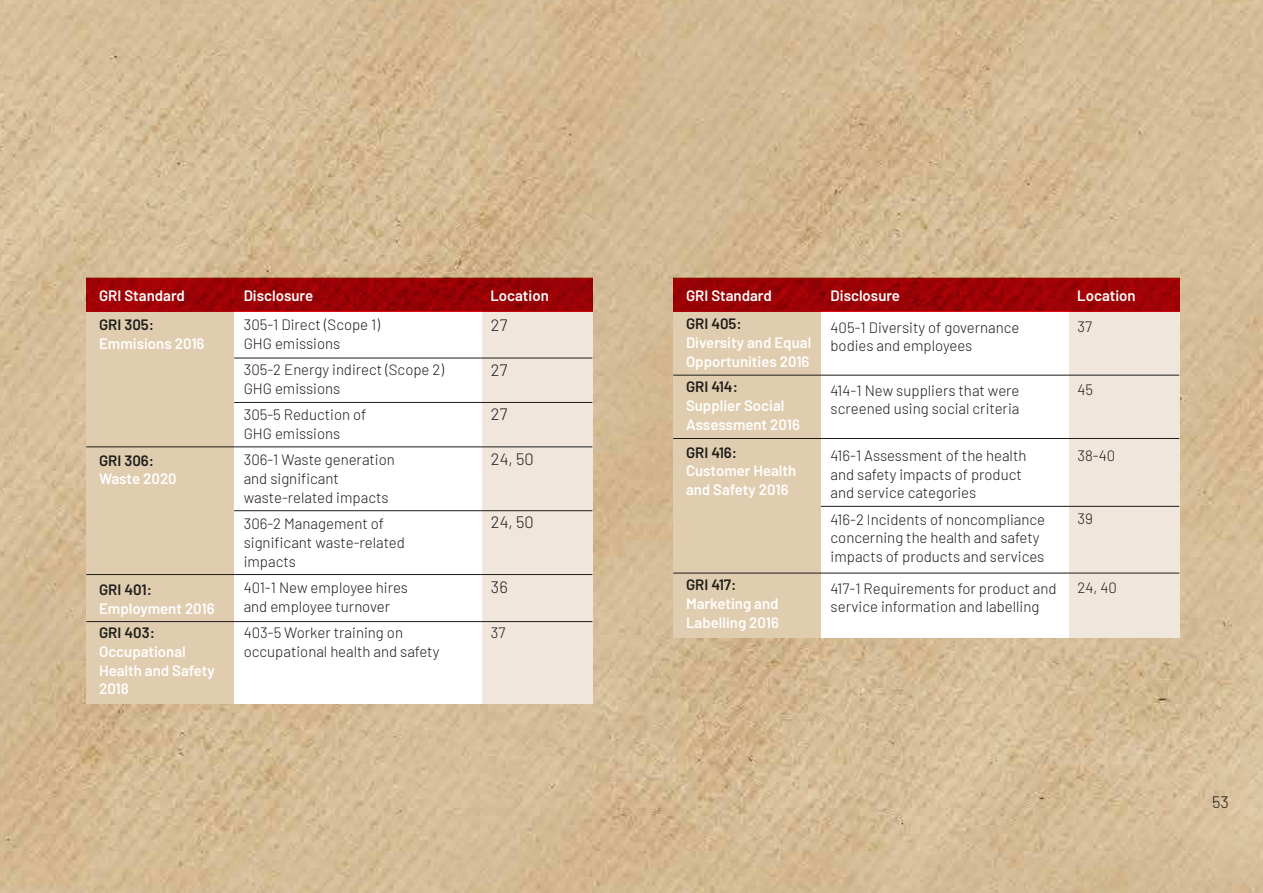
<style>
.page{position:relative;width:1263px;height:893px;background:#fff}
.page>*{position:absolute;margin:0;border:0;box-sizing:border-box;transform-origin:0 0}
.t1{font:300 16.5px "Barlow";color:#1d1d1b}
.t2{font:300 15px/18.8px "Barlow";color:#1d1d1b}
.t3{font:600 15px/18.8px "Barlow";color:#fff}
.t4{font:600 15px "Barlow";color:#1d1d1b}
</style>
<div class="page">
<img style="left:0;top:0;width:1263px;height:893px">
<div style="left:673px;top:312px;width:506px;height:326px;background:#fff"></div>
<div style="left:673px;top:312px;width:148px;height:326px;background:#e0ccae"></div>
<div style="left:1069px;top:312px;width:110px;height:326px;background:#f0e6db"></div>
<svg style="left:673px;top:278px;width:506px;height:34px;background:#9d0205"></svg>
<hr style="left:821px;top:506px;width:358px;height:1px;background:#1d1d1b">
<hr style="left:673px;top:375px;width:506px;height:1px;background:#1d1d1b">
<hr style="left:673px;top:573px;width:506px;height:1px;background:#1d1d1b">
<hr style="left:673px;top:438px;width:506px;height:1px;background:#1d1d1b">
<div style="left:86px;top:312px;width:506px;height:392px;background:#fff"></div>
<div style="left:482px;top:312px;width:110px;height:392px;background:#f0e6db"></div>
<div style="left:86px;top:312px;width:148px;height:392px;background:#e0ccae"></div>
<svg style="left:86px;top:278px;width:506px;height:34px;background:#9b0205"></svg>
<hr style="left:234px;top:402px;width:358px;height:1px;background:#1d1d1b">
<hr style="left:234px;top:510px;width:358px;height:1px;background:#1d1d1b">
<hr style="left:234px;top:358px;width:358px;height:1px;background:#1d1d1b">
<hr style="left:86px;top:574px;width:506px;height:1px;background:#1d1d1b">
<hr style="left:86px;top:621px;width:506px;height:1px;background:#1d1d1b">
<hr style="left:86px;top:447px;width:506px;height:1px;background:#1d1d1b">
<p class="t3" style="left:99px;top:285px;width:87px">GRI Standard</p>
<p class="t3" style="left:244px;top:285px;width:71px">Disclosure</p>
<p class="t3" style="left:490px;top:285px;width:60px">Location</p>
<p class="t2" style="left:244px;top:314px;width:138px">305-1 Direct (Scope 1)<br>GHG emissions</p>
<p class="t2" style="left:244px;top:359px;width:202px">305-2 Energy indirect (Scope 2)<br>GHG emissions</p>
<p class="t2" style="left:244px;top:404px;width:124px">305-5 Reduction of<br>GHG emissions</p>
<p class="t2" style="left:244px;top:449px;width:153px">306-1 Waste generation and significant waste-related impacts</p>
<p class="t2" style="left:244px;top:513px;width:163px">306-2 Management of significant waste-related impacts</p>
<p class="t2" style="left:244px;top:577px;width:166px">401-1 New employee hires and employee turnover</p>
<p class="t2" style="left:244px;top:622px;width:197px">403-5 Worker training on occupational health and safety</p>
<p class="t1" style="left:491px;top:313px;width:18px">27</p>
<p class="t1" style="left:491px;top:358px;width:18px">27</p>
<p class="t1" style="left:491px;top:402px;width:18px">27</p>
<p class="t1" style="left:491px;top:447px;width:44px">24, 50</p>
<p class="t4" style="left:99px;top:314px;width:57px">GRI 305:</p>
<p class="t3" style="left:99px;top:333px;width:107px">Emmisions 2016</p>
<p class="t4" style="left:99px;top:449px;width:57px">GRI 306:</p>
<p class="t3" style="left:99px;top:468px;width:79px">Waste 2020</p>
<p class="t1" style="left:491px;top:511px;width:44px">24, 50</p>
<p class="t1" style="left:491px;top:575px;width:18px">36</p>
<p class="t4" style="left:99px;top:578px;width:54px">GRI 401:</p>
<p class="t3" style="left:99px;top:598px;width:117px">Employment 2016</p>
<p class="t4" style="left:99px;top:622px;width:57px">GRI 403:</p>
<p class="t2" style="left:491px;top:622px;width:16px">37</p>
<p class="t3" style="left:99px;top:641px;width:117px">Occupational<br>Health and Safety<br>2018</p>
<p class="t3" style="left:686px;top:285px;width:87px">GRI Standard</p>
<p class="t3" style="left:830px;top:285px;width:71px">Disclosure</p>
<p class="t3" style="left:1077px;top:285px;width:60px">Location</p>
<p class="t2" style="left:830px;top:317px;width:190px">405-1 Diversity of governance bodies and employees</p>
<p class="t2" style="left:830px;top:380px;width:190px">414-1 New suppliers that were screened using social criteria</p>
<p class="t2" style="left:830px;top:445px;width:197px">416-1 Assessment of the health and safety impacts of product and service categories</p>
<p class="t2" style="left:830px;top:509px;width:216px">416-2 Incidents of noncompliance concerning the health and safety impacts of products and services</p>
<p class="t2" style="left:830px;top:578px;width:227px">417-1 Requirements for product and service information and labelling</p>
<p class="t4" style="left:686px;top:313px;width:57px">GRI 405:</p>
<p class="t3" style="left:686px;top:332px;width:127px">Diversity and Equal<br>Opportunities 2016</p>
<p class="t4" style="left:686px;top:376px;width:54px">GRI 414:</p>
<p class="t3" style="left:686px;top:395px;width:116px">Supplier Social<br>Assessment 2016</p>
<p class="t4" style="left:686px;top:441px;width:53px">GRI 416:</p>
<p class="t3" style="left:686px;top:460px;width:112px">Customer Health and Safety 2016</p>
<p class="t2" style="left:1077px;top:316px;width:16px">37</p>
<p class="t2" style="left:1077px;top:379px;width:17px">45</p>
<p class="t2" style="left:1077px;top:445px;width:39px">38-40</p>
<p class="t2" style="left:1077px;top:508px;width:17px">39</p>
<p class="t4" style="left:686px;top:574px;width:52px">GRI 417:</p>
<p class="t3" style="left:686px;top:593px;width:94px">Marketing and<br>Labelling 2016</p>
<p class="t2" style="left:1077px;top:577px;width:41px">24, 40</p>
<p class="t1" style="left:1212px;top:790px;width:18px">53</p>
</div>
